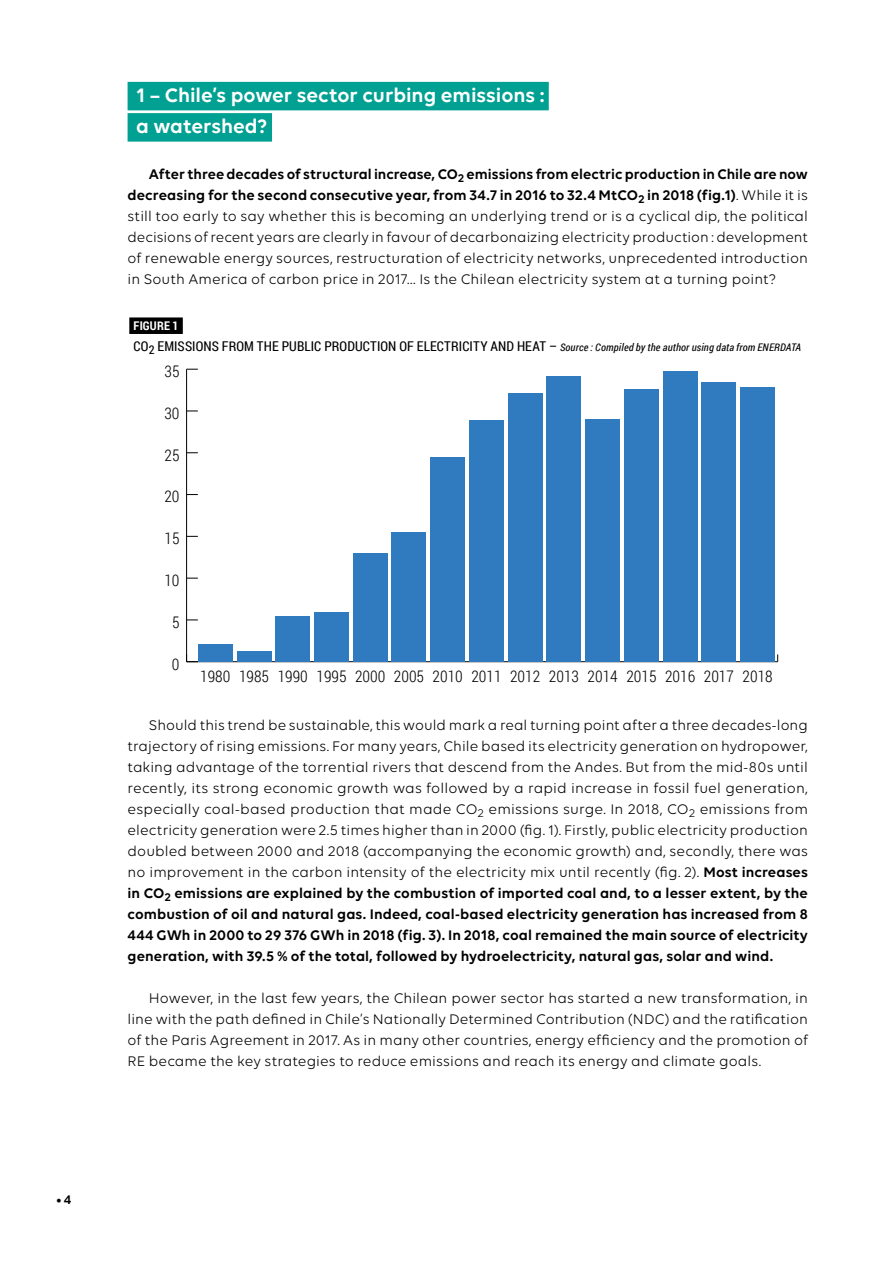
<style>
.page{position:relative;width:893px;height:1263px;background:#fff}
.page>*{position:absolute;margin:0;border:0;box-sizing:border-box;transform-origin:0 0}
.t1{font:600 21px/31.2px "Volte";color:#fff}
.t2{font:300 15.9px "Roboto Condensed";color:#000}
.t3{font:15px/21px "Volte";letter-spacing:.005em;color:#000;text-align:justify}
.t4{font:13.5px "Roboto Condensed";letter-spacing:.005em;color:#000}
.t5{font:600 13.5px "Volte";color:#000}
.t6{font:700 12px "Roboto Condensed";letter-spacing:.015em;color:#fff}
.s1{font-weight:600}
.s2{font-style:italic;font-size:10.5px}
</style>
<div class="page">
<div style="left:128px;top:82px;width:421px;height:28px;background:#00a092"></div>
<div style="left:128px;top:113px;width:144px;height:29px;background:#00a092"></div>
<div style="left:129px;top:317px;width:54px;height:17px;background:#000"></div>
<hr style="left:187px;top:661px;width:591px;height:1px;background:#000">
<hr style="left:186px;top:369px;width:1px;height:293px;background:#000">
<svg style="left:186px;top:654px;width:12px;height:8px"></svg>
<div style="left:740px;top:388px;width:35px;height:274px;background:#307abf"></div>
<div style="left:701px;top:383px;width:35px;height:279px;background:#307abf"></div>
<div style="left:663px;top:372px;width:35px;height:290px;background:#307abf"></div>
<div style="left:624px;top:389px;width:35px;height:273px;background:#307abf"></div>
<div style="left:585px;top:419px;width:35px;height:243px;background:#307abf"></div>
<div style="left:546px;top:376px;width:35px;height:286px;background:#307abf"></div>
<div style="left:508px;top:393px;width:35px;height:269px;background:#307abf"></div>
<div style="left:469px;top:420px;width:35px;height:242px;background:#307abf"></div>
<div style="left:430px;top:457px;width:35px;height:205px;background:#307abf"></div>
<div style="left:392px;top:532px;width:34px;height:130px;background:#307abf"></div>
<div style="left:353px;top:553px;width:35px;height:109px;background:#307abf"></div>
<div style="left:314px;top:612px;width:35px;height:50px;background:#307abf"></div>
<div style="left:275px;top:617px;width:35px;height:45px;background:#307abf"></div>
<div style="left:237px;top:652px;width:34px;height:10px;background:#307abf"></div>
<div style="left:198px;top:644px;width:35px;height:18px;background:#307abf"></div>
<p class="t5" style="left:56px;top:1192px;width:17px">•4</p>
<h1 class="t1" style="left:136px;top:79px;width:410px">1 – Chile’s power sector curbing emissions : a watershed?</h1>
<p class="t3" style="left:128px;top:164px;width:682px;text-indent:21px"><span class="s1">After three decades of structural increase, CO</span><sub>2</sub> <span class="s1">emissions from electric production in Chile are now decreasing for the second consecutive year, from 34.7 in 2016 to 32.4 MtCO</span><sub>2</sub> <span class="s1">in 2018 (fig.1)</span>. While it is still too early to say whether this is becoming an underlying trend or is a cyclical dip, the political decisions of recent years are clearly in favour of decarbonaizing electricity production : development of renewable energy sources, restructuration of electricity networks, unprecedented introduction in South America of carbon price in 2017… Is the Chilean electricity system at a turning point?</p>
<p class="t6" style="left:134px;top:317px;width:46px">FIGURE 1</p>
<p class="t4" style="left:134px;top:337px;width:669px">CO<sub>2</sub> EMISSIONS FROM THE PUBLIC PRODUCTION OF ELECTRICITY AND HEAT – <span class="s2">Source : Compiled by the author using data from ENERDATA</span></p>
<p class="t2" style="left:165px;top:360px;width:17px">35</p>
<p class="t2" style="left:164px;top:402px;width:17px">30</p>
<p class="t2" style="left:165px;top:444px;width:17px">25</p>
<p class="t2" style="left:164px;top:486px;width:17px">20</p>
<p class="t2" style="left:165px;top:528px;width:17px">15</p>
<p class="t2" style="left:164px;top:569px;width:17px">10</p>
<p class="t2" style="left:172px;top:611px;width:9px">5</p>
<p class="t2" style="left:172px;top:653px;width:9px">0</p>
<p class="t2" style="left:200px;top:665px;width:574px">1980 1985 1990 1995 2000 2005 2010 2011 2012 2013 2014 2015 2016 2017 2018</p>
<p class="t3" style="left:128px;top:714px;width:682px;text-indent:21px">Should this trend be sustainable, this would mark a real turning point after a three decades-long trajectory of rising emissions. For many years, Chile based its electricity generation on hydropower, taking advantage of the torrential rivers that descend from the Andes. But from the mid-80s until recently, its strong economic growth was followed by a rapid increase in fossil fuel generation, especially coal-based production that made CO<sub>2</sub> emissions surge. In 2018, CO<sub>2</sub> emissions from electricity generation were 2.5 times higher than in 2000 (fig. 1). Firstly, public electricity production doubled between 2000 and 2018 (accompanying the economic growth) and, secondly, there was no improvement in the carbon intensity of the electricity mix until recently (fig. 2). <span class="s1">Most increases in CO</span><sub>2</sub> <span class="s1">emissions are explained by the combustion of imported coal and, to a lesser extent, by the combustion of oil and natural gas. Indeed, coal-based electricity generation has increased from 8<br>444 GWh in 2000 to 29 376 GWh in 2018 (fig. 3). In 2018, coal remained the main source of electricity generation, with 39.5 % of the total, followed by hydroelectricity, natural gas, solar and wind.</span></p>
<p class="t3" style="left:128px;top:987px;width:682px;text-indent:21px">However, in the last few years, the Chilean power sector has started a new transformation, in line with the path defined in Chile’s Nationally Determined Contribution (NDC) and the ratification of the Paris Agreement in 2017. As in many other countries, energy efficiency and the promotion of RE became the key strategies to reduce emissions and reach its energy and climate goals.</p>
</div>
